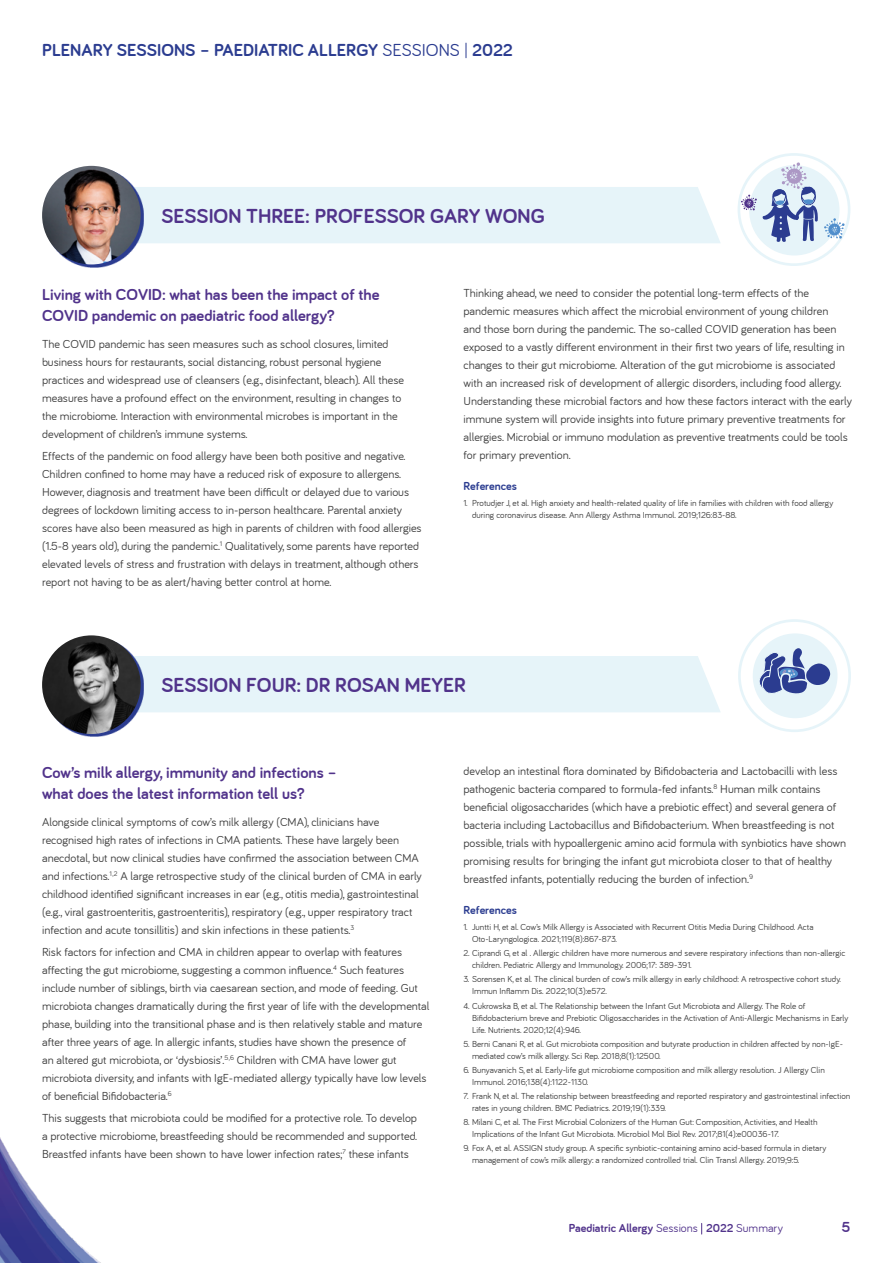
<style>
.page{position:relative;width:893px;height:1263px;background:#fff}
.page>*{position:absolute;margin:0;border:0;box-sizing:border-box;transform-origin:0 0}
.t1{font:700 21px "Bariol";color:#51338b}
.t2{font:700 18px "Bariol";color:#2b3c90}
.t3{font:700 16.5px/21px "Bariol";color:#51338b}
.t4{font:700 15px "Bariol";color:#51338b}
.t5{font:12px/18px "Bariol";color:#3c3c3c}
.t6{font:700 12px "Bariol";color:#51338b}
.t7{font:700 12px "Bariol";color:#2b3c90}
.t8{font:9px/12px "Bariol";color:#3c3c3c}
.s1{font-weight:400}
</style>
<div class="page">
<img style="left:0;top:1137px;width:101px;height:126px">
<div style="left:738px;top:153px;width:112px;height:113px;border:3px solid #e6f4f9;border-radius:50%"></div>
<div style="left:144px;top:187px;width:577px;height:56px;background:#e6f4f9"></div>
<div style="left:144px;top:656px;width:577px;height:56px;background:#e6f4f9"></div>
<div style="left:753px;top:633px;width:84px;height:85px;background:#e6f4f9;border-radius:50%"></div>
<svg style="left:753px;top:643px;width:77px;height:51px"></svg>
<div style="left:749px;top:165px;width:90px;height:90px;background:#e6f4f9;border-radius:50%"></div>
<svg style="left:824px;top:218px;width:21px;height:21px"></svg>
<svg style="left:741px;top:162px;width:77px;height:81px"></svg>
<svg style="left:466px;top:43px;width:1px;height:15px"></svg>
<svg style="left:44px;top:168px;width:100px;height:99px"></svg>
<img style="left:42px;top:166px;width:99px;height:98px;border-radius:49px">
<svg style="left:44px;top:643px;width:100px;height:94px"></svg>
<img style="left:42px;top:635px;width:99px;height:99px;border-radius:49px">
<div style="left:738px;top:619px;width:113px;height:113px;border:3px solid #e6f4f9;border-radius:50%"></div>
<h2 class="t2" style="left:42px;top:40px;width:472px">PLENARY SESSIONS – PAEDIATRIC ALLERGY <span class="s1">SESSIONS</span> 2022</h2>
<h1 class="t1" style="left:162px;top:204px;width:385px">SESSION THREE: PROFESSOR GARY WONG</h1>
<h3 class="t3" style="left:42px;top:284px;width:339px">Living with COVID: what has been the impact of the<br>COVID pandemic on paediatric food allergy?</h3>
<p class="t5" style="left:42px;top:335px;width:363px">The COVID pandemic has seen measures such as school closures, limited business hours for restaurants, social distancing, robust personal hygiene practices and widespread use of cleansers (e.g., disinfectant, bleach). All these measures have a profound effect on the environment, resulting in changes to the microbiome. Interaction with environmental microbes is important in the development of children’s immune systems.</p>
<p class="t5" style="left:42px;top:447px;width:381px">Effects of the pandemic on food allergy have been both positive and negative.<br>Children confined to home may have a reduced risk of exposure to allergens.<br>However, diagnosis and treatment have been difficult or delayed due to various degrees of lockdown limiting access to in-person healthcare. Parental anxiety scores have also been measured as high in parents of children with food allergies (1.5-8 years old), during the pandemic.<sup>1</sup> Qualitatively, some parents have reported elevated levels of stress and frustration with delays in treatment, although others report not having to be as alert/having better control at home.</p>
<p class="t5" style="left:463px;top:284px;width:390px">Thinking ahead, we need to consider the potential long-term effects of the pandemic measures which affect the microbial environment of young children<br>and those born during the pandemic. The so-called COVID generation has been exposed to a vastly different environment in their first two years of life, resulting in changes to their gut microbiome. Alteration of the gut microbiome is associated with an increased risk of development of allergic disorders, including food allergy.<br>Understanding these microbial factors and how these factors interact with the early immune system will provide insights into future primary preventive treatments for allergies. Microbial or immuno modulation as preventive treatments could be tools for primary prevention.</p>
<p class="t7" style="left:463px;top:479px;width:55px">References</p>
<p class="t8" style="left:472px;top:497px;width:363px;text-indent:-9px">1. Protudjer J, et al. High anxiety and health-related quality of life in families with children with food allergy during coronavirus disease. Ann Allergy Asthma Immunol. 2019;126:83-88.</p>
<h1 class="t1" style="left:162px;top:673px;width:306px">SESSION FOUR: DR ROSAN MEYER</h1>
<h3 class="t3" style="left:42px;top:762px;width:296px">Cow’s milk allergy, immunity and infections – what does the latest information tell us?</h3>
<p class="t5" style="left:42px;top:813px;width:381px">Alongside clinical symptoms of cow’s milk allergy (CMA), clinicians have recognised high rates of infections in CMA patients. These have largely been anecdotal, but now clinical studies have confirmed the association between CMA and infections.<sup>1,2</sup> A large retrospective study of the clinical burden of CMA in early childhood identified significant increases in ear (e.g., otitis media), gastrointestinal (e.g., viral gastroenteritis, gastroenteritis), respiratory (e.g., upper respiratory tract infection and acute tonsillitis) and skin infections in these patients.<sup>3</sup></p>
<p class="t5" style="left:42px;top:943px;width:389px">Risk factors for infection and CMA in children appear to overlap with features affecting the gut microbiome, suggesting a common influence.<sup>4</sup> Such features include number of siblings, birth via caesarean section, and mode of feeding. Gut microbiota changes dramatically during the first year of life with the developmental phase, building into the transitional phase and is then relatively stable and mature after three years of age. In allergic infants, studies have shown the presence of<br>an altered gut microbiota, or ‘dysbiosis’.<sup>5,6</sup> Children with CMA have lower gut microbiota diversity, and infants with IgE-mediated allergy typically have low levels of beneficial Bifidobacteria.<sup>6</sup></p>
<p class="t5" style="left:42px;top:1109px;width:377px;text-align:justify">This suggests that microbiota could be modified for a protective role. To develop a protective microbiome, breastfeeding should be recommended and supported.<br>Breastfed infants have been shown to have lower infection rates;<sup>7</sup> these infants</p>
<p class="t5" style="left:463px;top:762px;width:384px">develop an intestinal flora dominated by Bifidobacteria and Lactobacilli with less pathogenic bacteria compared to formula-fed infants.<sup>8</sup> Human milk contains beneficial oligosaccharides (which have a prebiotic effect) and several genera of bacteria including Lactobacillus and Bifidobacterium. When breastfeeding is not possible, trials with hypoallergenic amino acid formula with synbiotics have shown promising results for bringing the infant gut microbiota closer to that of healthy breastfed infants, potentially reducing the burden of infection.<sup>9</sup></p>
<p class="t7" style="left:463px;top:903px;width:55px">References</p>
<p class="t8" style="left:472px;top:921px;width:343px;text-indent:-9px">1. Juntti H, et al. Cow’s Milk Allergy is Associated with Recurrent Otitis Media During Childhood. Acta<br>Oto-Laryngologica. 2021;119(8):867-873.</p>
<p class="t8" style="left:472px;top:947px;width:375px;text-indent:-9px">2. Ciprandi G, et al . Allergic children have more numerous and severe respiratory infections than non-allergic children. Pediatric Allergy and Immunology. 2006;17: 389-391.</p>
<p class="t8" style="left:472px;top:973px;width:370px;text-indent:-9px">3. Sorensen K, et al. The clinical burden of cow’s milk allergy in early childhood: A retrospective cohort study.<br>Immun Inflamm Dis. 2022;10(3):e572.</p>
<p class="t8" style="left:472px;top:999px;width:378px;text-indent:-9px">4. Cukrowska B, et al. The Relationship between the Infant Gut Microbiota and Allergy. The Role of<br>Bifidobacterium breve and Prebiotic Oligosaccharides in the Activation of Anti-Allergic Mechanisms in Early<br>Life. Nutrients. 2020;12(4):946.</p>
<p class="t8" style="left:472px;top:1038px;width:373px;text-indent:-9px">5. Berni Canani R, et al. Gut microbiota composition and butyrate production in children affected by non-IgE&shy;mediated cow’s milk allergy. Sci Rep. 2018;8(1):12500.</p>
<p class="t8" style="left:472px;top:1064px;width:354px;text-indent:-9px">6. Bunyavanich S, et al. Early-life gut microbiome composition and milk allergy resolution. J Allergy Clin<br>Immunol. 2016;138(4):1122-1130.</p>
<p class="t8" style="left:472px;top:1090px;width:380px;text-indent:-9px">7. Frank N, et al. The relationship between breastfeeding and reported respiratory and gastrointestinal infection rates in young children. BMC Pediatrics. 2019;19(1):339.</p>
<p class="t8" style="left:472px;top:1116px;width:347px;text-indent:-9px">8. Milani C, et al. The First Microbial Colonizers of the Human Gut: Composition, Activities, and Health<br>Implications of the Infant Gut Microbiota. Microbiol Mol Biol Rev. 2017;81(4):e00036-17.</p>
<p class="t8" style="left:472px;top:1142px;width:356px;text-indent:-9px">9. Fox A, et al. ASSIGN study group. A specific synbiotic-containing amino acid-based formula in dietary management of cow’s milk allergy: a randomized controlled trial. Clin Transl Allergy. 2019;9:5.</p>
<p class="t6" style="left:569px;top:1222px;width:216px">Paediatric Allergy <span class="s1">Sessions</span> 2022 <span class="s1">Summary</span></p>
<p class="t4" style="left:842px;top:1219px;width:10px">5</p>
</div>
